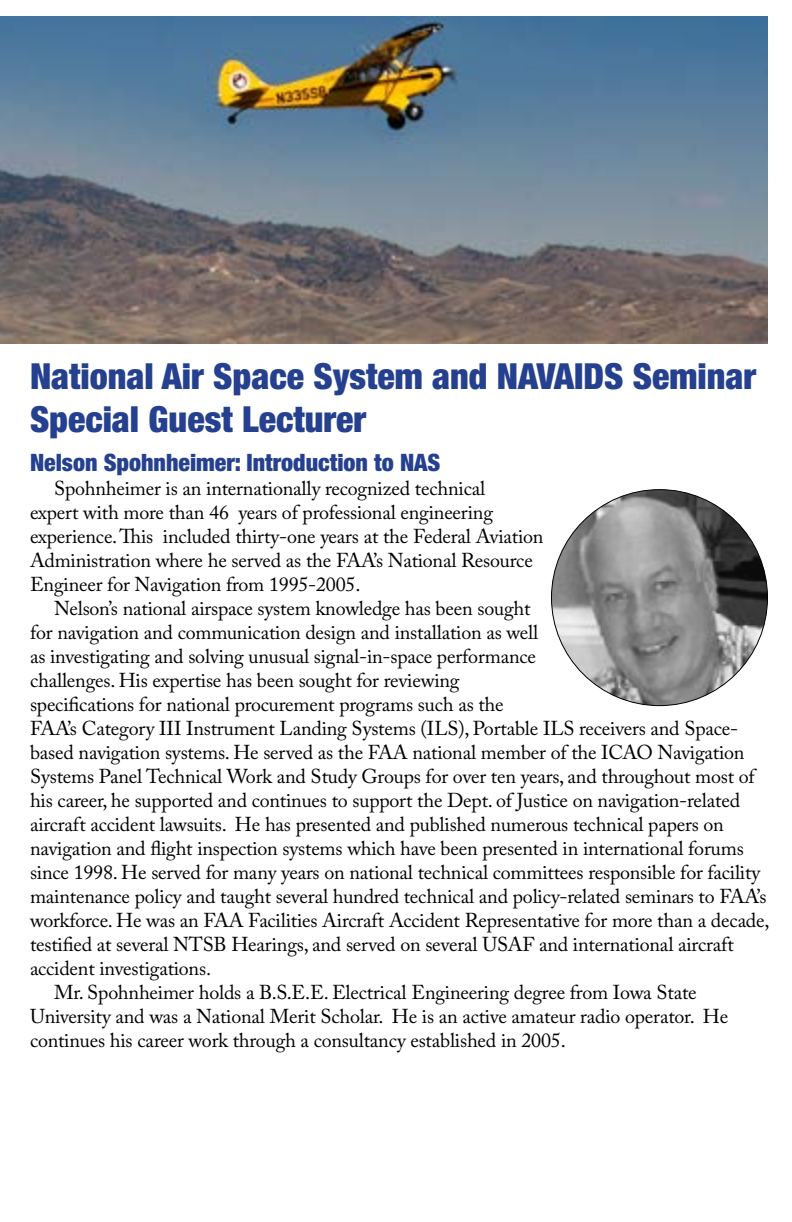
<style>
.page{position:relative;width:792px;height:1222px;background:#fff}
.page>*{position:absolute;margin:0;border:0;box-sizing:border-box;transform-origin:0 0}
.t1{font:900 condensed 36px/43.2px "Helvetica Neue";color:#25408f}
.t2{font:900 condensed 24px "Helvetica Neue";color:#25408f}
.t3{font:20px/24px "Adobe Caslon Pro";letter-spacing:-.01em;color:#000}
</style>
<div class="page">
<img style="left:552px;top:490px;width:216px;height:216px;border-radius:108px">
<img style="left:0;top:17px;width:768px;height:326px">
<h1 class="t1" style="left:30px;top:354px;width:728px">National Air Space System and NAVAIDS Seminar<br>Special Guest Lecturer</h1>
<p class="t2" style="left:30px;top:448px;width:412px">Nelson Spohnheimer: Introduction to NAS</p>
<p class="t3" style="left:30px;top:476px;width:515px;text-indent:24px">Spohnheimer is an internationally recognized technical<br>expert with more than 46 years of professional engineering experience. This included thirty-one years at the Federal Aviation Administration where he served as the FAA’s National Resource Engineer for Navigation from 1995-2005.</p>
<p class="t3" style="left:54px;top:596px;width:478px">Nelson’s national airspace system knowledge has been sought</p>
<p class="t3" style="left:30px;top:620px;width:510px">for navigation and communication design and installation as well</p>
<p class="t3" style="left:30px;top:644px;width:507px">as investigating and solving unusual signal-in-space performance</p>
<p class="t3" style="left:30px;top:668px;width:431px">challenges. His expertise has been sought for reviewing</p>
<p class="t3" style="left:30px;top:692px;width:475px">specifications for national procurement programs such as the</p>
<p class="t3" style="left:30px;top:716px;width:710px">FAA’s Category III Instrument Landing Systems (ILS), Portable ILS receivers and Space-</p>
<p class="t3" style="left:30px;top:740px;width:716px">based navigation systems. He served as the FAA national member of the ICAO Navigation</p>
<p class="t3" style="left:30px;top:764px;width:726px">Systems Panel Technical Work and Study Groups for over ten years, and throughout most of</p>
<p class="t3" style="left:30px;top:788px;width:712px">his career, he supported and continues to support the Dept. of Justice on navigation-related</p>
<p class="t3" style="left:30px;top:812px;width:695px">aircraft accident lawsuits. He has presented and published numerous technical papers on</p>
<p class="t3" style="left:30px;top:836px;width:715px">navigation and flight inspection systems which have been presented in international forums</p>
<p class="t3" style="left:30px;top:860px;width:732px">since 1998. He served for many years on national technical committees responsible for facility</p>
<p class="t3" style="left:30px;top:884px;width:738px">maintenance policy and taught several hundred technical and policy-related seminars to FAA’s</p>
<p class="t3" style="left:30px;top:908px;width:741px">workforce. He was an FAA Facilities Aircraft Accident Representative for more than a decade,</p>
<p class="t3" style="left:30px;top:932px;width:705px">testified at several NTSB Hearings, and served on several USAF and international aircraft</p>
<p class="t3" style="left:30px;top:956px;width:183px">accident investigations.</p>
<p class="t3" style="left:54px;top:980px;width:644px">Mr. Spohnheimer holds a B.S.E.E. Electrical Engineering degree from Iowa State</p>
<p class="t3" style="left:30px;top:1004px;width:700px">University and was a National Merit Scholar. He is an active amateur radio operator. He</p>
<p class="t3" style="left:30px;top:1028px;width:537px">continues his career work through a consultancy established in 2005.</p>
</div>
